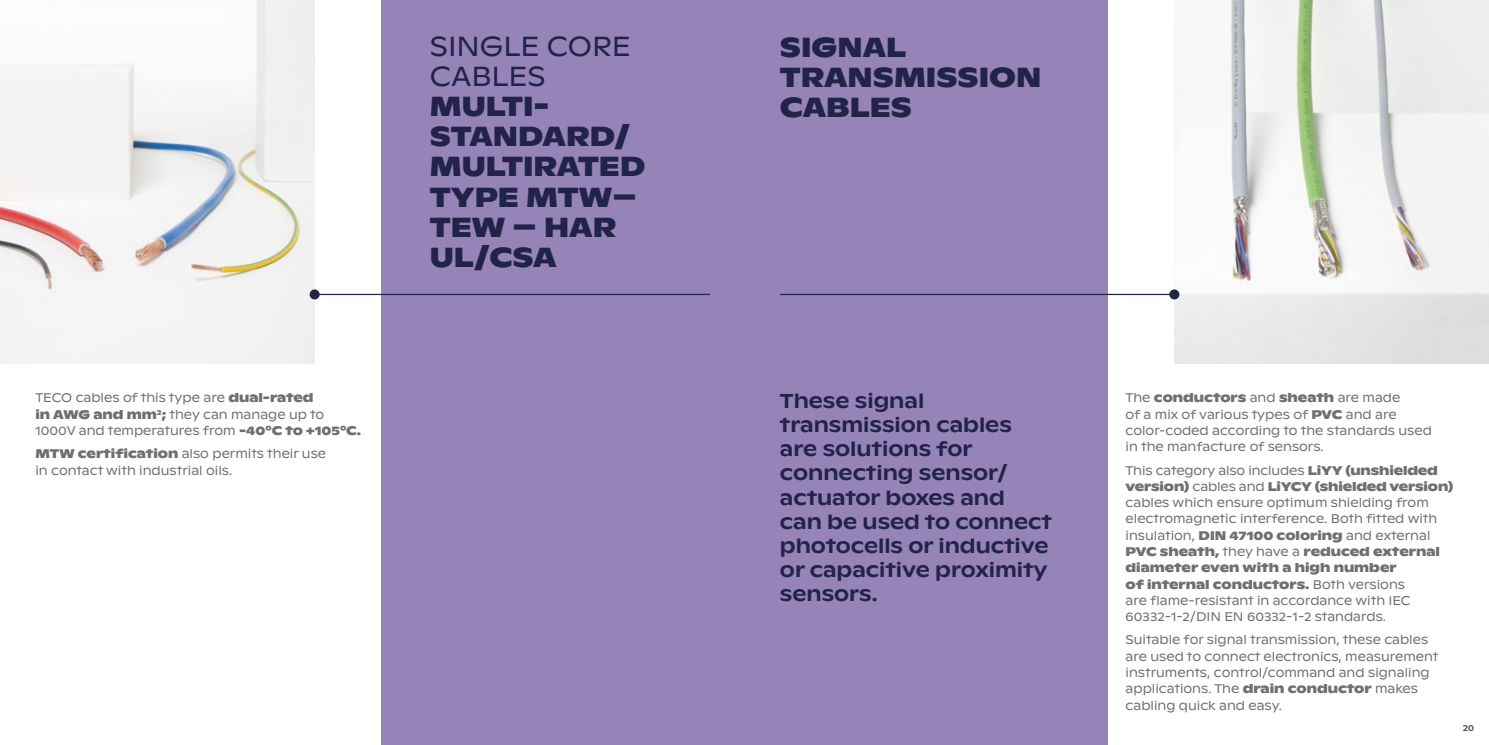
<style>
.page{position:relative;width:1489px;height:745px;background:#fff}
.page>*{position:absolute;margin:0;border:0;box-sizing:border-box;transform-origin:0 0}
.t1{font:700 27.5px/30px "ABC Ginto Nord";color:#212348}
.t2{font:27.5px/30px "ABC Ginto Nord";color:#212348}
.t3{font:500 20px/24px "ABC Ginto Nord";color:#212348}
.t4{font:12.5px/16.2px "ABC Ginto Nord";color:#706f6f}
.t5{font:500 8.75px "ABC Ginto Nord";color:#545352}
.s1{font-weight:700}
</style>
<div class="page">
<div style="left:381px;top:0;width:726px;height:744px;background:#9683b8"></div>
<img style="left:0;top:0;width:314px;height:363px">
<hr style="left:314px;top:293px;width:396px;height:2px;background:#212348">
<div style="left:309px;top:289px;width:10px;height:10px;background:#212348;border-radius:50%"></div>
<img style="left:1174px;top:0;width:314px;height:363px">
<hr style="left:780px;top:293px;width:394px;height:2px;background:#212348">
<div style="left:1169px;top:289px;width:10px;height:10px;background:#212348;border-radius:50%"></div>
<p class="t4" style="left:35px;top:389px;width:327px">TECO cables of this type are <span class="s1">dual-rated<br>in AWG and mm</span><sup>2</sup><span class="s1">;</span> they can manage up to<br>1000V and temperatures from <span class="s1">-40°C to +105°C.</span></p>
<p class="t4" style="left:35px;top:445px;width:292px"><span class="s1">MTW certification</span> also permits their use in contact with industrial oils.</p>
<h1 class="t2" style="left:430px;top:32px;width:202px">SINGLE CORE<br>CABLES</h1>
<h1 class="t1" style="left:430px;top:91px;width:217px">MULTI-<br>STANDARD/<br>MULTIRATED<br>TYPE MTW–<br>TEW – HAR<br>UL/CSA</h1>
<h1 class="t1" style="left:780px;top:32px;width:263px">SIGNAL<br>TRANSMISSION<br>CABLES</h1>
<h2 class="t3" style="left:780px;top:389px;width:273px">These signal transmission cables are solutions for connecting sensor/ actuator boxes and can be used to connect photocells or inductive or capacitive proximity sensors.</h2>
<p class="t4" style="left:1125px;top:389px;width:308px">The <span class="s1">conductors</span> and <span class="s1">sheath</span> are made<br>of a mix of various types of <span class="s1">PVC</span> and are color-coded according to the standards used in the manfacture of sensors.</p>
<p class="t4" style="left:1125px;top:462px;width:329px">This category also includes <span class="s1">LiYY (unshielded version)</span> cables and <span class="s1">LiYCY (shielded version) </span>cables which ensure optimum shielding from electromagnetic interference. Both fitted with insulation, <span class="s1">DIN 47100 coloring</span> and external <span class="s1">PVC sheath,</span> they have a <span class="s1">reduced external diameter even with a high number<br>of internal conductors.</span> Both versions<br>are flame-resistant in accordance with IEC 60332-1-2/DIN EN 60332-1-2 standards.</p>
<p class="t4" style="left:1125px;top:631px;width:314px">Suitable for signal transmission, these cables are used to connect electronics, measurement instruments, control/command and signaling applications. The <span class="s1">drain conductor</span> makes cabling quick and easy.</p>
<p class="t5" style="left:1462px;top:721px;width:13px">20</p>
</div>
